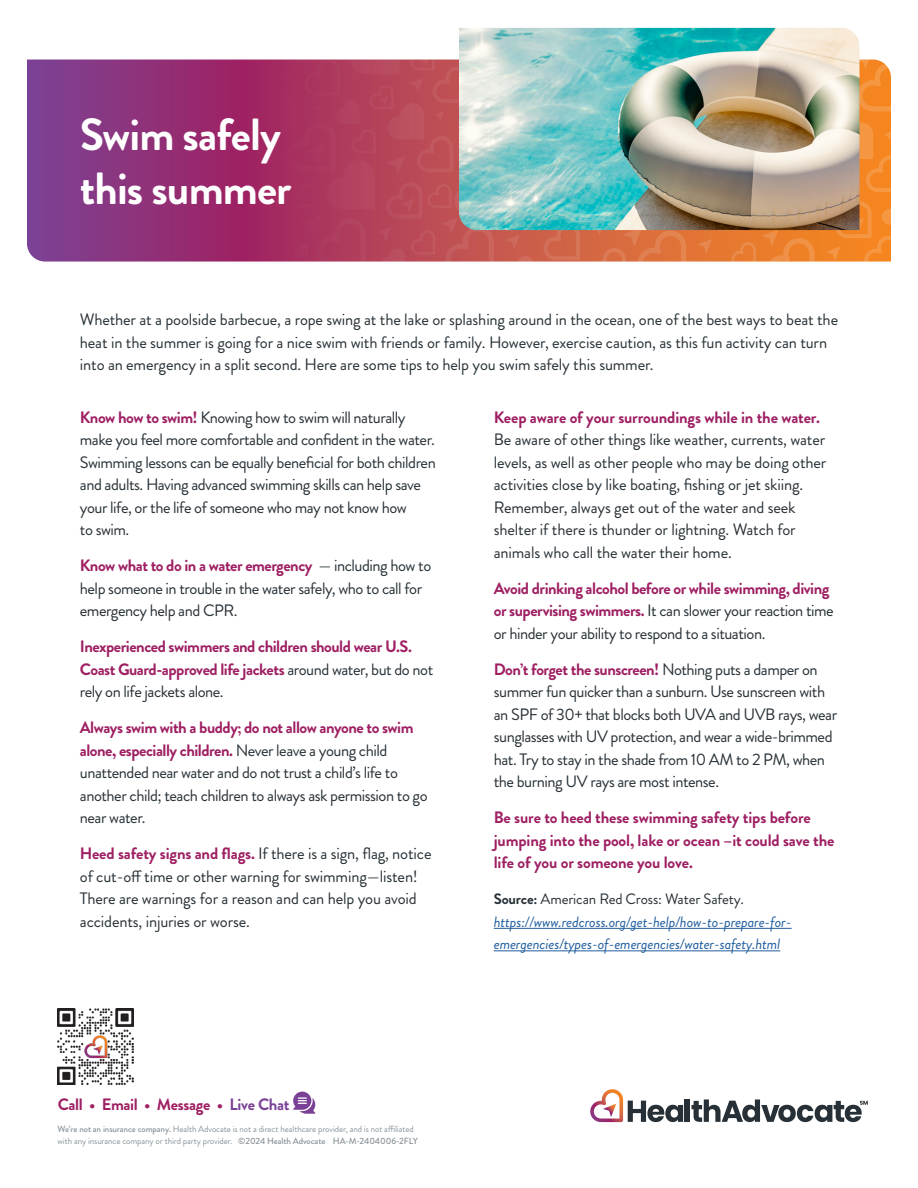
<style>
.page{position:relative;width:918px;height:1188px;background:#fff}
.page>*{position:absolute;margin:0;border:0;box-sizing:border-box;transform-origin:0 0}
.t1{font:700 45px/54px "Brandon Grotesque";letter-spacing:-.02em;color:#fff}
.t2{font:16.5px/22.5px "Brandon Grotesque";letter-spacing:-.015em;color:#273137}
.t3{font:700 16.5px/22.5px "Brandon Grotesque";letter-spacing:-.02em;color:#9e2063}
.t4{font:italic 15px/22.5px "Brandon Grotesque";letter-spacing:-.01em;color:#215e9e}
.t5{font:9px/12px "Brandon Grotesque";letter-spacing:-.01em;color:#89949b}
.s1{font-weight:700;color:#9e2063}
.s2{font-weight:400;color:#273137}
.s3{font-weight:700;font-style:normal;color:#273137}
.s4{font-style:normal;color:#273137}
.s5{color:#7b4196}
.s6{font-weight:500}
</style>
<div class="page">
<hr style="left:494px;top:928px;width:298px;height:1px;background:#215e9e">
<hr style="left:494px;top:950px;width:286px;height:1px;background:#215e9e">
<svg style="left:27px;top:60px;width:232px;height:202px;background:#8e317a"></svg>
<svg style="left:259px;top:27px;width:632px;height:235px;background:#c96665"></svg>
<img style="left:459px;top:28px;width:401px;height:202px">
<img style="left:58px;top:1008px;width:76px;height:76px">
<svg style="left:293px;top:1092px;width:23px;height:22px"></svg>
<svg style="left:590px;top:1089px;width:93px;height:33px"></svg>
<div style="left:685px;top:1099px;width:5px;height:23px;background:#273036"></div>
<svg style="left:692px;top:1099px;width:176px;height:23px"></svg>
<h1 class="t1" style="left:80px;top:108px;width:213px">Swim safely this summer</h1>
<p class="t2" style="left:80px;top:309px;width:760px">Whether at a poolside barbecue, a rope swing at the lake or splashing around in the ocean, one of the best ways to beat the heat in the summer is going for a nice swim with friends or family. However, exercise caution, as this fun activity can turn into an emergency in a split second. Here are some tips to help you swim safely this summer.</p>
<p class="t2" style="left:80px;top:406px;width:357px"><span class="s1">Know how to swim!</span> Knowing how to swim will naturally make you feel more comfortable and confident in the water.<br>Swimming lessons can be equally beneficial for both children and adults. Having advanced swimming skills can help save your life, or the life of someone who may not know how<br>to swim.</p>
<p class="t2" style="left:80px;top:555px;width:353px"><span class="s1">Know what to do in a water emergency</span> — including how to help someone in trouble in the water safely, who to call for emergency help and CPR.</p>
<p class="t3" style="left:80px;top:636px;width:355px">Inexperienced swimmers and children should wear U.S.<br>Coast Guard-approved life jackets <span class="s2">around water, but do not rely on life jackets alone.</span></p>
<p class="t2" style="left:80px;top:717px;width:349px"><span class="s1">Always swim with a buddy; do not allow anyone to swim alone, especially children.</span> Never leave a young child unattended near water and do not trust a child’s life to another child; teach children to always ask permission to go near water.</p>
<p class="t2" style="left:80px;top:843px;width:353px"><span class="s1">Heed safety signs and flags.</span> If there is a sign, flag, notice of cut-off time or other warning for swimming—listen!<br>There are warnings for a reason and can help you avoid accidents, injuries or worse.</p>
<p class="t3" style="left:494px;top:406px;width:328px">Keep aware of your surroundings while in the water.</p>
<p class="t2" style="left:494px;top:429px;width:334px">Be aware of other things like weather, currents, water levels, as well as other people who may be doing other activities close by like boating, fishing or jet skiing.<br>Remember, always get out of the water and seek shelter if there is thunder or lightning. Watch for animals who call the water their home.</p>
<p class="t3" style="left:494px;top:577px;width:342px">Avoid drinking alcohol before or while swimming, diving or supervising swimmers. <span class="s2">It can slower your reaction time or hinder your ability to respond to a situation.</span></p>
<p class="t2" style="left:494px;top:658px;width:345px"><span class="s1">Don’t forget the sunscreen!</span> Nothing puts a damper on summer fun quicker than a sunburn. Use sunscreen with an SPF of 30+ that blocks both UVA and UVB rays, wear sunglasses with UV protection, and wear a wide-brimmed hat. Try to stay in the shade from 10 AM to 2 PM, when the burning UV rays are most intense.</p>
<p class="t3" style="left:494px;top:807px;width:342px">Be sure to heed these swimming safety tips before jumping into the pool, lake or ocean –it could save the life of you or someone you love.</p>
<p class="t4" style="left:494px;top:888px;width:299px"><span class="s3">Source:</span> <span class="s4">American Red Cross: Water Safety. </span>https://www.redcross.org/get-help/how-to-prepare-for&shy;emergencies/types-of-emergencies/water-safety.html</p>
<p class="t3" style="left:58px;top:1093px;width:233px">Call • Email • Message • <span class="s5">Live Chat</span></p>
<p class="t5" style="left:58px;top:1123px;width:362px"><span class="s6">We’re not an insurance company.</span> Health Advocate is not a direct healthcare provider, and is not affiliated with any insurance company or third party provider. <span class="s6">©2024 Health Advocate HA-M-2404006-2FLY</span></p>
</div>
